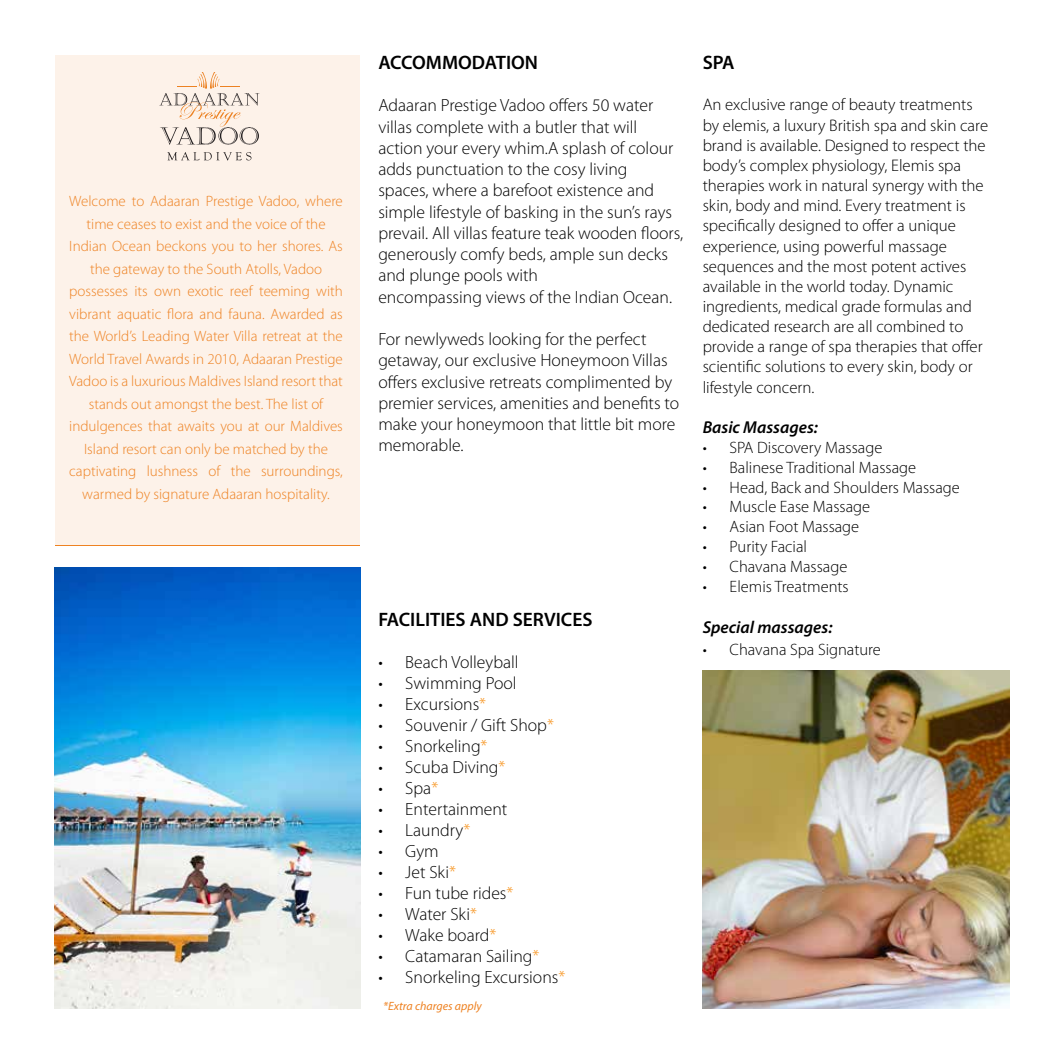
<style>
.page{position:relative;width:1063px;height:1063px;background:#fff}
.page>*{position:absolute;margin:0;border:0;box-sizing:border-box;transform-origin:0 0}
.t1{font:600 19.5px "Myriad Pro";color:#000}
.t2{font:300 17.7px/21.3px "Myriad Pro";color:#000}
.t3{font:italic 600 17.25px "Myriad Pro";color:#000}
.t4{font:300 16.8px/20.1px "Myriad Pro";color:#000}
.t5{font:300 16.5px "Myriad Pro";color:#000}
.t6{font:300 15px/22.5px "Myriad Pro";color:#ee8222;text-align:center}
.t7{font:italic 12px "Myriad Pro";color:#ee8222}
.s1{color:#f7941f}
</style>
<div class="page">
<img style="left:54px;top:567px;width:306px;height:442px">
<div style="left:55px;top:55px;width:305px;height:491px;background:#fdf2e9"></div>
<img style="left:703px;top:670px;width:306px;height:339px">
<svg style="left:167px;top:152px;width:84px;height:9px"></svg>
<svg style="left:159px;top:72px;width:101px;height:73px"></svg>
<hr style="left:55px;top:545px;width:305px;height:1px;background:#ee8222">
<p class="t6" style="left:69px;top:190px;width:275px">Welcome to Adaaran Prestige Vadoo, where time ceases to exist and the voice of the Indian Ocean beckons you to her shores. As the gateway to the South Atolls, Vadoo possesses its own exotic reef teeming with vibrant aquatic flora and fauna. Awarded as the World’s Leading Water Villa retreat at the World Travel Awards in 2010, Adaaran Prestige Vadoo is a luxurious Maldives Island resort that stands out amongst the best. The list of indulgences that awaits you at our Maldives Island resort can only be matched by the captivating lushness of the surroundings, warmed by signature Adaaran hospitality.</p>
<p class="t1" style="left:378px;top:50px;width:161px">ACCOMMODATION</p>
<p class="t2" style="left:378px;top:95px;width:307px">Adaaran Prestige Vadoo offers 50 water villas complete with a butler that will action your every whim.A splash of colour adds punctuation to the cosy living<br>spaces, where a barefoot existence and simple lifestyle of basking in the sun’s rays prevail. All villas feature teak wooden floors, generously comfy beds, ample sun decks and plunge pools with<br>encompassing views of the Indian Ocean.</p>
<p class="t2" style="left:378px;top:329px;width:303px">For newlyweds looking for the perfect getaway, our exclusive Honeymoon Villas offers exclusive retreats complimented by premier services, amenities and benefits to make your honeymoon that little bit more memorable.</p>
<p class="t1" style="left:378px;top:607px;width:216px">FACILITIES AND SERVICES</p>
<p class="t2" style="left:378px;top:652px;width:142px">• Beach Volleyball</p>
<p class="t2" style="left:378px;top:673px;width:140px">• Swimming Pool</p>
<p class="t2" style="left:378px;top:694px;width:109px">• Excursions<span class="s1">*</span></p>
<p class="t2" style="left:378px;top:715px;width:177px">• Souvenir / Gift Shop<span class="s1">*</span></p>
<p class="t2" style="left:378px;top:736px;width:111px">• Snorkeling<span class="s1">*</span></p>
<p class="t2" style="left:378px;top:757px;width:129px">• Scuba Diving<span class="s1">*</span></p>
<p class="t2" style="left:378px;top:778px;width:61px">• Spa<span class="s1">*</span></p>
<p class="t2" style="left:378px;top:799px;width:131px">• Entertainment</p>
<p class="t2" style="left:378px;top:820px;width:93px">• Laundry<span class="s1">*</span></p>
<p class="t2" style="left:378px;top:841px;width:62px">• Gym</p>
<p class="t2" style="left:378px;top:862px;width:79px">• Jet Ski<span class="s1">*</span></p>
<p class="t2" style="left:378px;top:883px;width:137px">• Fun tube rides<span class="s1">*</span></p>
<p class="t2" style="left:378px;top:904px;width:100px">• Water Ski<span class="s1">*</span></p>
<p class="t2" style="left:378px;top:925px;width:119px">• Wake board<span class="s1">*</span></p>
<p class="t2" style="left:378px;top:946px;width:163px">• Catamaran Sailing<span class="s1">*</span></p>
<p class="t2" style="left:378px;top:967px;width:189px">• Snorkeling Excursions<span class="s1">*</span></p>
<p class="t7" style="left:383px;top:998px;width:100px">*Extra charges apply</p>
<p class="t1" style="left:703px;top:50px;width:34px">SPA</p>
<p class="t4" style="left:703px;top:95px;width:287px">An exclusive range of beauty treatments by elemis, a luxury British spa and skin care brand is available. Designed to respect the body’s complex physiology, Elemis spa therapies work in natural synergy with the skin, body and mind. Every treatment is specifically designed to offer a unique experience, using powerful massage sequences and the most potent actives available in the world today. Dynamic ingredients, medical grade formulas and dedicated research are all combined to provide a range of spa therapies that offer scientific solutions to every skin, body or lifestyle concern.</p>
<p class="t3" style="left:703px;top:416px;width:117px">Basic Massages:</p>
<p class="t5" style="left:703px;top:438px;width:181px">• SPA Discovery Massage</p>
<p class="t5" style="left:703px;top:458px;width:215px">• Balinese Traditional Massage</p>
<p class="t5" style="left:703px;top:478px;width:259px">• Head, Back and Shoulders Massage</p>
<p class="t5" style="left:703px;top:498px;width:169px">• Muscle Ease Massage</p>
<p class="t5" style="left:703px;top:518px;width:158px">• Asian Foot Massage</p>
<p class="t5" style="left:703px;top:537px;width:106px">• Purity Facial</p>
<p class="t5" style="left:703px;top:557px;width:146px">• Chavana Massage</p>
<p class="t5" style="left:703px;top:577px;width:148px">• Elemis Treatments</p>
<p class="t3" style="left:703px;top:616px;width:131px">Special massages:</p>
<p class="t5" style="left:703px;top:640px;width:180px">• Chavana Spa Signature</p>
</div>
